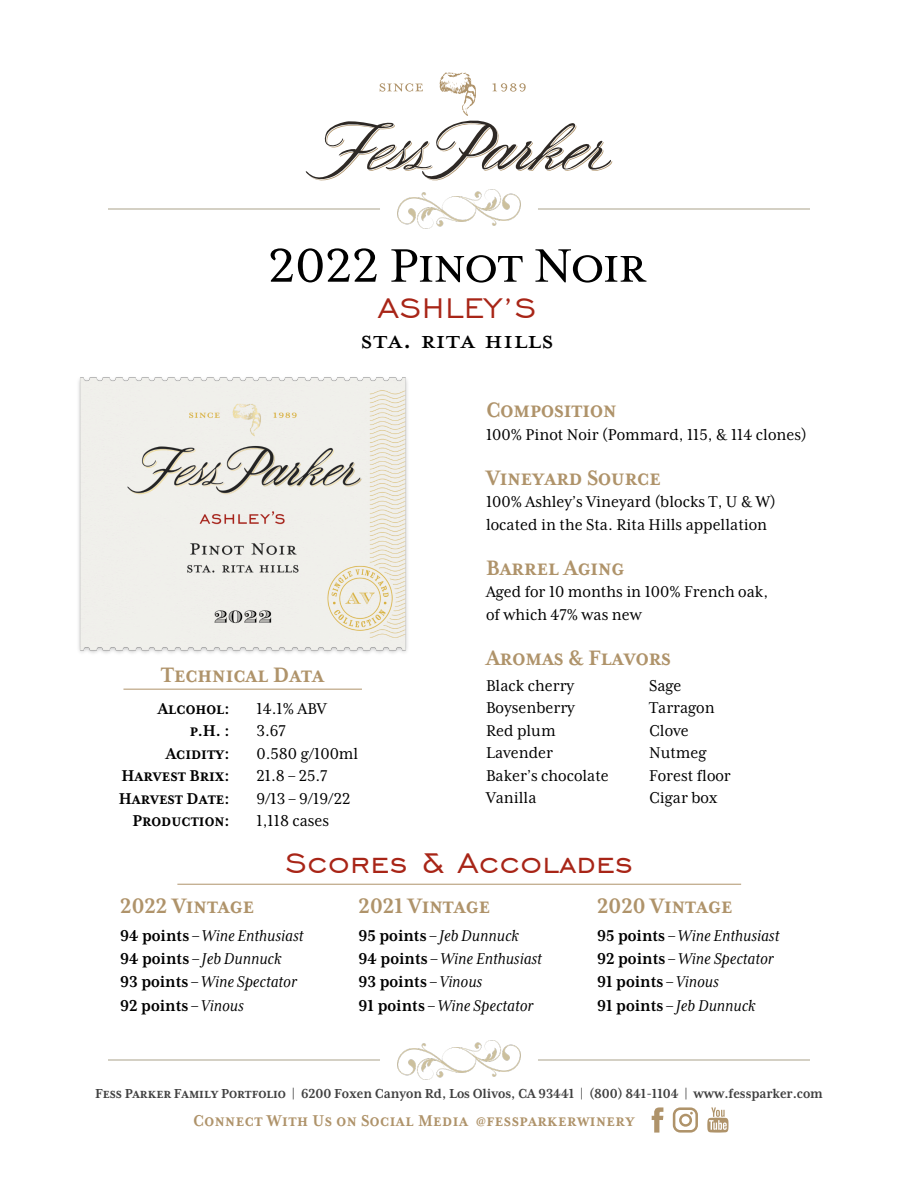
<style>
.page{position:relative;width:918px;height:1188px;background:#fff}
.page>*{position:absolute;margin:0;border:0;box-sizing:border-box;transform-origin:0 0}
.t1{font:54px "Mrs Eaves XL Serif OT";color:#000}
.t2{font:36px "Engravers Gothic BT";letter-spacing:.025em;color:#a82517}
.t3{font:36px "Mrs Eaves All Petite Caps OT";color:#000}
.t4{font:700 24px "Mrs Eaves XL Serif Nar OT";color:#af936a}
.t5{font:18px/22.5px "Mrs Eaves XL Serif Nar OT";color:#000}
.t6{font:italic 18px/23.4px "Mrs Eaves XL Serif Nar OT";color:#000}
.t7{font:700 18px/22.5px "Mrs Eaves XL Serif Nar OT";color:#000;text-align:right}
.t8{font:700 18px "Mrs Eaves XL Serif Nar OT";letter-spacing:.025em;color:#af936a}
.t9{font:700 15px "Mrs Eaves XL Serif Nar OT";letter-spacing:-.005em;color:#404040}
.s1{font-weight:700;font-style:normal}
</style>
<div class="page">
<svg style="left:652px;top:1107px;width:11px;height:26px"></svg>
<svg style="left:673px;top:1107px;width:25px;height:26px"></svg>
<svg style="left:707px;top:1107px;width:22px;height:26px"></svg>
<img style="left:108px;top:1040px;width:702px;height:40px">
<hr style="left:123px;top:689px;width:239px;height:1px;background:#af936a">
<img style="left:108px;top:195px;width:702px;height:33px">
<svg style="left:305px;top:72px;width:308px;height:123px"></svg>
<hr style="left:177px;top:884px;width:564px;height:1px;background:#af936a">
<img style="left:78px;top:377px;width:330px;height:276px">
<h1 class="t1" style="left:268px;top:239px;width:379px">2022 PINOT NOIR</h1>
<h2 class="t2" style="left:378px;top:290px;width:160px">ASHLEY’S</h2>
<h2 class="t3" style="left:360px;top:317px;width:195px">Sta. Rita Hills</h2>
<h3 class="t4" style="left:161px;top:663px;width:164px">TECHNICAL DATA</h3>
<p class="t7" style="left:119px;top:697px;width:112px">ALCOHOL:<br>P.H. :<br>ACIDITY:<br>HARVEST BRIX:<br>HARVEST DATE:<br>PRODUCTION:</p>
<p class="t5" style="left:256px;top:697px;width:103px">14.1% ABV<br>3.67<br>0.580 g/100ml<br>21.8 – 25.7<br>9/13 – 9/19/22<br>1,118 cases</p>
<h3 class="t4" style="left:486px;top:398px;width:132px">COMPOSITION</h3>
<p class="t5" style="left:486px;top:423px;width:322px">100% Pinot Noir (Pommard, 115, &amp; 114 clones)</p>
<h3 class="t4" style="left:486px;top:465px;width:176px">VINEYARD SOURCE</h3>
<p class="t5" style="left:486px;top:491px;width:291px">100% Ashley’s Vineyard (blocks T, U &amp; W) located in the Sta. Rita Hills appellation</p>
<h3 class="t4" style="left:486px;top:555px;width:140px">BARREL AGING</h3>
<p class="t5" style="left:486px;top:581px;width:284px">Aged for 10 months in 100% French oak, of which 47% was new</p>
<h3 class="t4" style="left:486px;top:645px;width:187px">AROMAS &amp; FLAVORS</h3>
<p class="t5" style="left:486px;top:674px;width:124px">Black cherry<br>Boysenberry<br>Red plum<br>Lavender<br>Baker’s chocolate<br>Vanilla</p>
<p class="t5" style="left:649px;top:674px;width:83px">Sage<br>Tarragon<br>Clove<br>Nutmeg<br>Forest floor<br>Cigar box</p>
<h2 class="t2" style="left:285px;top:846px;width:349px">Scores &amp; Accolades</h2>
<h3 class="t4" style="left:120px;top:894px;width:135px">2022 VINTAGE</h3>
<p class="t6" style="left:120px;top:924px;width:185px"><span class="s1">94 points</span> – Wine Enthusiast<br><span class="s1">94 points</span> – Jeb Dunnuck<br><span class="s1">93 points</span> – Wine Spectator<br><span class="s1">92 points</span> – Vinous</p>
<h3 class="t4" style="left:359px;top:894px;width:133px">2021 VINTAGE</h3>
<p class="t6" style="left:359px;top:924px;width:185px"><span class="s1">95 points</span> – Jeb Dunnuck<br><span class="s1">94 points</span> – Wine Enthusiast<br><span class="s1">93 points</span> – Vinous<br><span class="s1">91 points</span> – Wine Spectator</p>
<h3 class="t4" style="left:597px;top:894px;width:137px">2020 VINTAGE</h3>
<p class="t6" style="left:597px;top:924px;width:184px"><span class="s1">95 points</span> – Wine Enthusiast<br><span class="s1">92 points</span> – Wine Spectator<br><span class="s1">91 points</span> – Vinous<br><span class="s1">91 points</span> – Jeb Dunnuck</p>
<p class="t9" style="left:95px;top:1086px;width:729px">FESS PARKER FAMILY PORTFOLIO | 6200 Foxen Canyon Rd, Los Olivos, CA 93441 | (800) 841-1104 | www.fessparker.com</p>
<p class="t8" style="left:193px;top:1111px;width:443px">CONNECT WITH US ON SOCIAL MEDIA @FESSPARKERWINERY</p>
</div>
